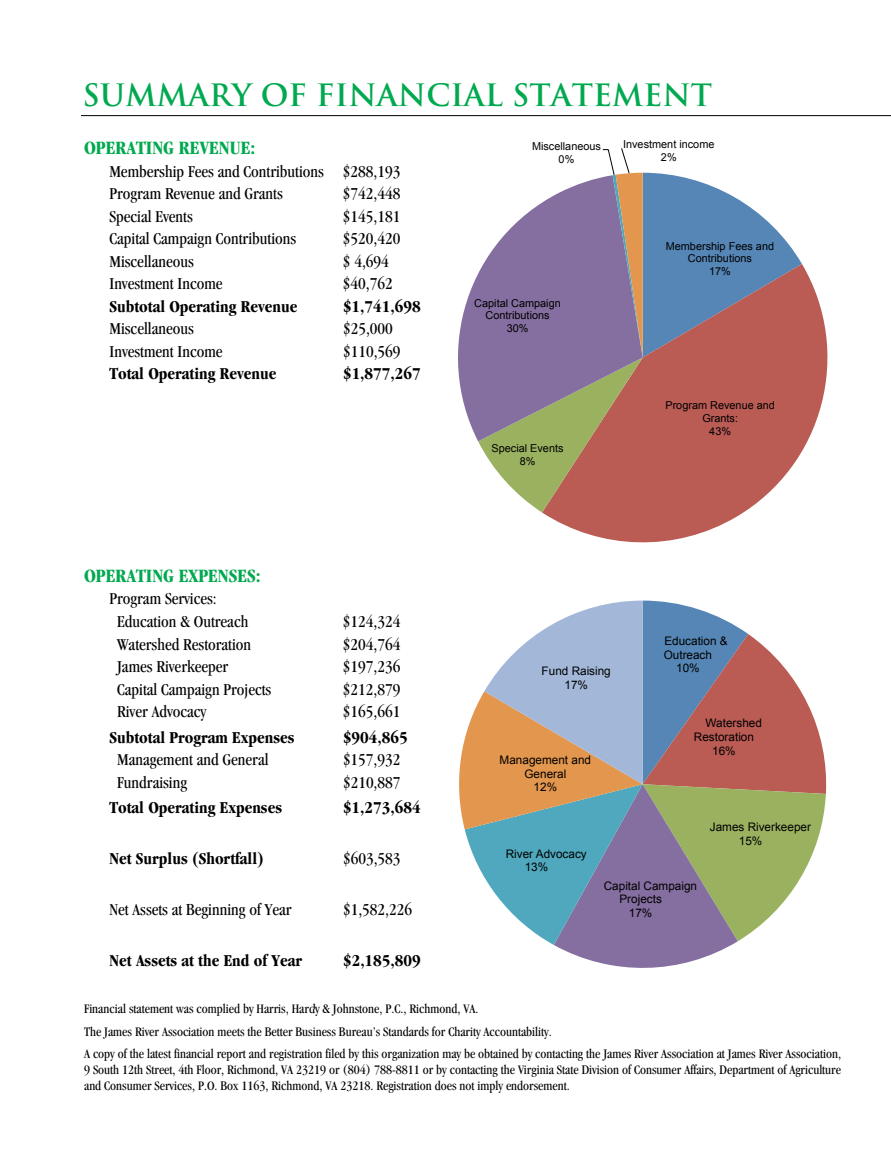
<style>
.page{position:relative;width:891px;height:1151px;background:#fff}
.page>*{position:absolute;margin:0;border:0;box-sizing:border-box;transform-origin:0 0}
.t1{font:700 30px "Trajan";color:#00a94f}
.t2{font:700 condensed 19.5px "Garamond";color:#00a94f}
.t3{font:condensed 17.25px/22.5px "Garamond";color:#000}
.t4{font:700 condensed 17.25px "Garamond";color:#000}
.t5{font:condensed 13.5px/22.2px "Garamond";color:#000}
.t6{font:11.7px/13.6px "Arial";color:#000}
.t7{font:10.95px/12.8px "Arial";color:#000;text-align:center}
</style>
<div class="page">
<hr style="left:81px;top:115px;width:810px;height:1px;background:#000">
<svg style="left:458px;top:148px;width:370px;height:395px"></svg>
<svg style="left:459px;top:600px;width:368px;height:368px"></svg>
<h1 class="t1" style="left:82px;top:77px;width:631px">SUMMARY OF FINANCIAL STATEMENT</h1>
<h2 class="t2" style="left:84px;top:137px;width:173px">OPERATING Revenue:</h2>
<p class="t3" style="left:109px;top:160px;width:292px">Membership Fees and Contributions $288,193<br>Program Revenue and Grants</p>
<p class="t7" style="left:532px;top:140px;width:70px">Miscellaneous<br>0%</p>
<p class="t7" style="left:623px;top:138px;width:93px">Investment income<br>2%</p>
<p class="t3" style="left:343px;top:182px;width:59px">$742,448</p>
<p class="t3" style="left:109px;top:205px;width:85px">Special Events</p>
<p class="t3" style="left:343px;top:205px;width:59px">$145,181</p>
<p class="t3" style="left:110px;top:227px;width:188px">Capital Campaign Contributions</p>
<p class="t3" style="left:343px;top:227px;width:59px">$520,420</p>
<p class="t3" style="left:110px;top:250px;width:86px">Miscellaneous</p>
<p class="t3" style="left:343px;top:250px;width:47px">$ 4,694</p>
<p class="t3" style="left:110px;top:272px;width:115px">Investment Income</p>
<p class="t3" style="left:343px;top:272px;width:51px">$40,762</p>
<p class="t4" style="left:110px;top:296px;width:189px">Subtotal Operating Revenue</p>
<p class="t4" style="left:343px;top:296px;width:79px">$1,741,698</p>
<p class="t3" style="left:110px;top:317px;width:86px">Miscellaneous</p>
<p class="t3" style="left:343px;top:317px;width:51px">$25,000</p>
<p class="t3" style="left:110px;top:339px;width:115px">Investment Income</p>
<p class="t3" style="left:343px;top:339px;width:59px">$110,569</p>
<p class="t4" style="left:110px;top:364px;width:168px">Total Operating Revenue</p>
<p class="t4" style="left:343px;top:364px;width:79px">$1,877,267</p>
<h2 class="t2" style="left:84px;top:564px;width:178px">OPERATING EXPENSES:</h2>
<p class="t3" style="left:117px;top:587px;width:133px;text-indent:-8px">Program Services:<br>Education &amp; Outreach</p>
<p class="t3" style="left:343px;top:610px;width:59px">$124,324</p>
<p class="t3" style="left:117px;top:632px;width:136px">Watershed Restoration</p>
<p class="t3" style="left:343px;top:632px;width:59px">$204,764</p>
<p class="t3" style="left:117px;top:655px;width:113px">James Riverkeeper</p>
<p class="t3" style="left:343px;top:655px;width:59px">$197,236</p>
<p class="t3" style="left:117px;top:677px;width:156px">Capital Campaign Projects</p>
<p class="t3" style="left:343px;top:677px;width:59px">$212,879</p>
<p class="t3" style="left:117px;top:700px;width:91px">River Advocacy</p>
<p class="t3" style="left:343px;top:700px;width:59px">$165,661</p>
<p class="t4" style="left:110px;top:727px;width:186px">Subtotal Program Expenses</p>
<p class="t4" style="left:343px;top:727px;width:66px">$904,865</p>
<p class="t3" style="left:117px;top:748px;width:153px">Management and General</p>
<p class="t3" style="left:343px;top:748px;width:59px">$157,932</p>
<p class="t3" style="left:117px;top:770px;width:71px">Fundraising</p>
<p class="t3" style="left:343px;top:770px;width:59px">$210,887</p>
<p class="t4" style="left:110px;top:797px;width:174px">Total Operating Expenses</p>
<p class="t4" style="left:343px;top:797px;width:79px">$1,273,684</p>
<p class="t4" style="left:110px;top:848px;width:156px">Net Surplus (Shortfall)</p>
<p class="t3" style="left:343px;top:847px;width:59px">$603,583</p>
<p class="t3" style="left:110px;top:898px;width:183px">Net Assets at Beginning of Year</p>
<p class="t3" style="left:343px;top:898px;width:70px">$1,582,226</p>
<p class="t4" style="left:110px;top:950px;width:194px">Net Assets at the End of Year</p>
<p class="t4" style="left:343px;top:950px;width:79px">$2,185,809</p>
<p class="t7" style="left:474px;top:296px;width:88px">Capital Campaign<br>Contributions<br>30%</p>
<p class="t7" style="left:492px;top:442px;width:74px">Special Events<br>8%</p>
<p class="t7" style="left:666px;top:239px;width:110px">Membership Fees and<br>Contributions<br>17%</p>
<p class="t7" style="left:665px;top:399px;width:111px">Program Revenue and<br>Grants:<br>43%</p>
<p class="t6" style="left:542px;top:664px;width:71px;text-align:center">Fund Raising<br>17%</p>
<p class="t6" style="left:500px;top:753px;width:93px;text-align:center">Management and<br>General<br>12%</p>
<p class="t6" style="left:525px;top:846px;width:64px;text-indent:-19px">River Advocacy<br>13%</p>
<p class="t6" style="left:664px;top:634px;width:65px">Education &amp;</p>
<p class="t6" style="left:664px;top:647px;width:50px">Outreach</p>
<p class="t6" style="left:676px;top:661px;width:25px">10%</p>
<p class="t6" style="left:706px;top:716px;width:58px">Watershed</p>
<p class="t6" style="left:694px;top:730px;width:62px">Restoration</p>
<p class="t6" style="left:712px;top:743px;width:25px">16%</p>
<p class="t6" style="left:739px;top:820px;width:74px;text-indent:-29px">James Riverkeeper<br>15%</p>
<p class="t6" style="left:604px;top:878px;width:95px">Capital Campaign</p>
<p class="t6" style="left:619px;top:892px;width:44px">Projects</p>
<p class="t6" style="left:629px;top:906px;width:25px">17%</p>
<p class="t5" style="left:84px;top:997px;width:759px">Financial statement was complied by Harris, Hardy &amp; Johnstone, P.C., Richmond, VA.<br>The James River Association meets the Better Business Bureau’s Standards for Charity Accountability.<br>A copy of the latest financial report and registration filed by this organization may be obtained by contacting the James River Association at James River Association,</p>
<p class="t5" style="left:84px;top:1061px;width:758px;line-height:16.2px">9 South 12th Street, 4th Floor, Richmond, VA 23219 or (804) 788-8811 or by contacting the Virginia State Division of Consumer Affairs, Department of Agriculture and Consumer Services, P.O. Box 1163, Richmond, VA 23218. Registration does not imply endorsement.</p>
</div>
